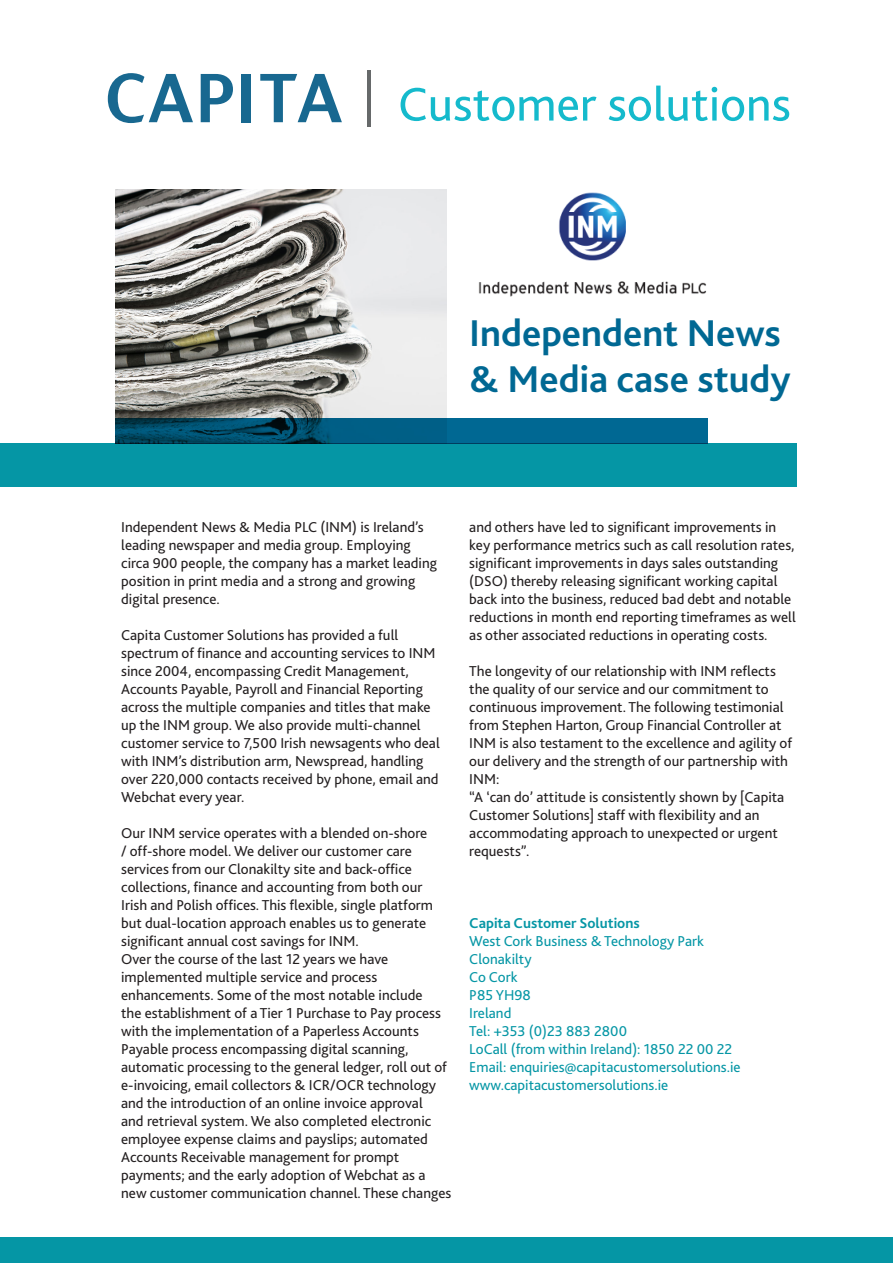
<style>
.page{position:relative;width:893px;height:1263px;background:#fff}
.page>*{position:absolute;margin:0;border:0;box-sizing:border-box;transform-origin:0 0}
.t1{font:700 39px/46.8px "Bliss 2";color:#006893}
.t2{font:15px/18px "Bliss 2";color:#231f20}
.t3{font:15px "Bliss 2";color:#0596a5}
.t4{font:700 15px "Bliss 2";color:#0596a5}
</style>
<div class="page">
<svg style="left:108px;top:73px;width:85px;height:50px"></svg>
<svg style="left:201px;top:74px;width:32px;height:48px"></svg>
<div style="left:242px;top:74px;width:9px;height:48px;background:#186890"></div>
<svg style="left:260px;top:74px;width:82px;height:48px"></svg>
<hr style="left:368px;top:70px;width:3px;height:57px;background:#66696a">
<svg style="left:401px;top:88px;width:195px;height:33px"></svg>
<svg style="left:609px;top:86px;width:180px;height:35px"></svg>
<img style="left:115px;top:189px;width:331px;height:230px">
<svg style="left:115px;top:419px;width:592px;height:24px"></svg>
<div style="left:0;top:443px;width:797px;height:44px;background:#0596a5"></div>
<div style="left:0;top:1238px;width:893px;height:25px;background:#0596a5"></div>
<img style="left:478px;top:192px;width:229px;height:105px">
<p class="t1" style="left:469px;top:308px;width:323px">Independent News &amp; Media case study</p>
<p class="t2" style="left:121px;top:518px;width:317px">Independent News &amp; Media PLC (INM) is Ireland’s leading newspaper and media group. Employing circa 900 people, the company has a market leading position in print media and a strong and growing digital presence.</p>
<p class="t2" style="left:121px;top:626px;width:320px">Capita Customer Solutions has provided a full spectrum of finance and accounting services to INM since 2004, encompassing Credit Management, Accounts Payable, Payroll and Financial Reporting across the multiple companies and titles that make up the INM group. We also provide multi-channel customer service to 7,500 Irish newsagents who deal with INM’s distribution arm, Newspread, handling over 220,000 contacts received by phone, email and Webchat every year.</p>
<p class="t2" style="left:121px;top:824px;width:313px">Our INM service operates with a blended on-shore / off-shore model. We deliver our customer care services from our Clonakilty site and back-office collections, finance and accounting from both our Irish and Polish offices. This flexible, single platform but dual-location approach enables us to generate significant annual cost savings for INM.</p>
<p class="t2" style="left:121px;top:950px;width:332px">Over the course of the last 12 years we have implemented multiple service and process enhancements. Some of the most notable include<br>the establishment of a Tier 1 Purchase to Pay process with the implementation of a Paperless Accounts Payable process encompassing digital scanning, automatic processing to the general ledger, roll out of e-invoicing, email collectors &amp; ICR/OCR technology and the introduction of an online invoice approval<br>and retrieval system. We also completed electronic employee expense claims and payslips; automated Accounts Receivable management for prompt payments; and the early adoption of Webchat as a new customer communication channel. These changes</p>
<p class="t2" style="left:469px;top:518px;width:328px">and others have led to significant improvements in key performance metrics such as call resolution rates, significant improvements in days sales outstanding (DSO) thereby releasing significant working capital back into the business, reduced bad debt and notable reductions in month end reporting timeframes as well as other associated reductions in operating costs.</p>
<p class="t2" style="left:469px;top:662px;width:324px">The longevity of our relationship with INM reflects the quality of our service and our commitment to continuous improvement. The following testimonial from Stephen Harton, Group Financial Controller at INM is also testament to the excellence and agility of our delivery and the strength of our partnership with INM:</p>
<p class="t2" style="left:469px;top:788px;width:316px">“A ‘can do’ attitude is consistently shown by [Capita Customer Solutions] staff with flexibility and an accommodating approach to unexpected or urgent requests”.</p>
<p class="t4" style="left:469px;top:914px;width:172px">Capita Customer Solutions</p>
<p class="t3" style="left:469px;top:932px;width:236px">West Cork Business &amp; Technology Park</p>
<p class="t3" style="left:469px;top:950px;width:64px">Clonakilty</p>
<p class="t3" style="left:469px;top:968px;width:50px">Co Cork</p>
<p class="t3" style="left:469px;top:986px;width:63px">P85 YH98</p>
<p class="t3" style="left:469px;top:1004px;width:44px">Ireland</p>
<p class="t3" style="left:469px;top:1022px;width:159px">Tel: +353 (0)23 883 2800</p>
<p class="t3" style="left:469px;top:1040px;width:265px">LoCall (from within Ireland): 1850 22 00 22</p>
<p class="t3" style="left:469px;top:1058px;width:273px">Email: enquiries@capitacustomersolutions.ie</p>
<p class="t3" style="left:469px;top:1076px;width:200px">www.capitacustomersolutions.ie</p>
</div>
